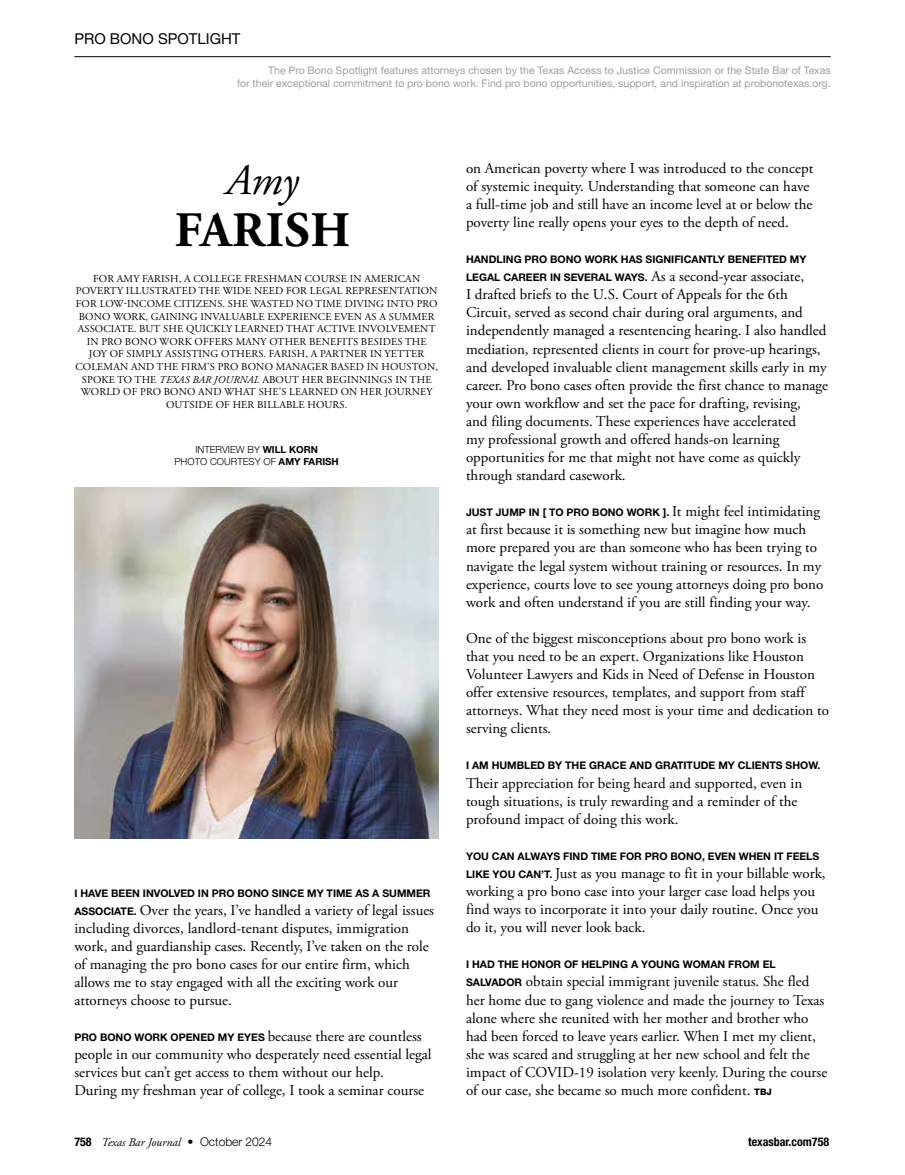
<style>
.page{position:relative;width:905px;height:1175px;background:#fff}
.page>*{position:absolute;margin:0;border:0;box-sizing:border-box;transform-origin:0 0}
.t1{font:700 49.5px "Adobe Garamond Pro";letter-spacing:.015em;color:#000}
.t2{font:italic 43.5px "Adobe Garamond Pro";color:#000}
.t3{font:15px/18px "Adobe Garamond Pro";color:#000}
.t4{font:15px "Helvetica Neue LT Pro";color:#000}
.t5{font:italic 12px "Adobe Garamond Pro";color:#000}
.t6{font:700 condensed 12px "Helvetica Neue LT Pro";color:#000}
.t7{font:10.5px/12.6px "Adobe Garamond Pro";letter-spacing:.015em;color:#000;text-align:center}
.t8{font:700 10.5px/18px "Helvetica Neue LT Pro";color:#000}
.t9{font:10.5px/12.6px "Helvetica Neue LT Pro";color:#9d9fa2;text-align:right}
.t10{font:300 9.75px/11.7px "Helvetica Neue LT Pro";color:#000;text-align:center}
.s1{font-style:italic}
.s2{font-weight:700}
.s3{font-family:"Helvetica Neue LT Pro";font-weight:700;font-size:10.5px}
.s4{font-family:"Adobe Garamond Pro";font-weight:400;font-size:15px}
.s5{font-family:"Helvetica Neue LT Pro";font-weight:800;font-size:9px}
.s6{font-family:"Helvetica Neue LT Pro";font-weight:700;font-style:normal;font-stretch:condensed}
.s7{font-family:"Helvetica Neue LT Pro";font-weight:300;font-style:normal}
</style>
<div class="page">
<hr style="left:74px;top:56px;width:756px;height:1px;background:#000">
<img style="left:74px;top:488px;width:365px;height:350px">
<p class="t4" style="left:74px;top:29px;width:168px">PRO BONO SPOTLIGHT</p>
<p class="t9" style="left:237px;top:64px;width:595px">The Pro Bono Spotlight features attorneys chosen by the Texas Access to Justice Commission or the State Bar of Texas<br>for their exceptional commitment to pro bono work. Find pro bono opportunities, support, and inspiration at probonotexas.org.</p>
<h2 class="t2" style="left:226px;top:154px;width:74px">Amy</h2>
<h1 class="t1" style="left:175px;top:202px;width:177px">FARISH</h1>
<p class="t7" style="left:75px;top:272px;width:364px">FOR AMY FARISH, A COLLEGE FRESHMAN COURSE IN AMERICAN POVERTY ILLUSTRATED THE WIDE NEED FOR LEGAL REPRESENTATION FOR LOW-INCOME CITIZENS. SHE WASTED NO TIME DIVING INTO PRO BONO WORK, GAINING INVALUABLE EXPERIENCE EVEN AS A SUMMER ASSOCIATE. BUT SHE QUICKLY LEARNED THAT ACTIVE INVOLVEMENT IN PRO BONO WORK OFFERS MANY OTHER BENEFITS BESIDES THE<br>JOY OF SIMPLY ASSISTING OTHERS. FARISH, A PARTNER IN YETTER COLEMAN AND THE FIRM’S PRO BONO MANAGER BASED IN HOUSTON, SPOKE TO THE <span class="s1">TEXAS BAR JOURNAL</span> ABOUT HER BEGINNINGS IN THE WORLD OF PRO BONO AND WHAT SHE’S LEARNED ON HER JOURNEY OUTSIDE OF HER BILLABLE HOURS.</p>
<p class="t10" style="left:174px;top:443px;width:166px">INTERVIEW BY <span class="s2">WILL KORN<br></span>PHOTO COURTESY OF <span class="s2">AMY FARISH</span></p>
<p class="t8" style="left:74px;top:884px;width:357px">I HAVE BEEN INVOLVED IN PRO BONO SINCE MY TIME AS A SUMMER</p>
<p class="t3" style="left:74px;top:901px;width:361px"><span class="s3">ASSOCIATE.</span> Over the years, I’ve handled a variety of legal issues including divorces, landlord-tenant disputes, immigration work, and guardianship cases. Recently, I’ve taken on the role of managing the pro bono cases for our entire firm, which allows me to stay engaged with all the exciting work our attorneys choose to pursue.</p>
<p class="t3" style="left:74px;top:1027px;width:359px"><span class="s3">PRO BONO WORK OPENED MY EYES</span> because there are countless people in our community who desperately need essential legal services but can’t get access to them without our help.<br>During my freshman year of college, I took a seminar course</p>
<p class="t3" style="left:466px;top:160px;width:349px">on American poverty where I was introduced to the concept of systemic inequity. Understanding that someone can have a full-time job and still have an income level at or below the poverty line really opens your eyes to the depth of need.</p>
<p class="t8" style="left:466px;top:250px;width:342px">HANDLING PRO BONO WORK HAS SIGNIFICANTLY BENEFITED MY<br>LEGAL CAREER IN SEVERAL WAYS. <span class="s4">As a second-year associate,</span></p>
<p class="t3" style="left:466px;top:286px;width:364px">I drafted briefs to the U.S. Court of Appeals for the 6th Circuit, served as second chair during oral arguments, and independently managed a resentencing hearing. I also handled mediation, represented clients in court for prove-up hearings, and developed invaluable client management skills early in my career. Pro bono cases often provide the first chance to manage your own workflow and set the pace for drafting, revising,<br>and filing documents. These experiences have accelerated<br>my professional growth and offered hands-on learning opportunities for me that might not have come as quickly through standard casework.</p>
<p class="t8" style="left:466px;top:503px;width:355px">JUST JUMP IN [ TO PRO BONO WORK ]. <span class="s4">It might feel intimidating</span></p>
<p class="t3" style="left:466px;top:521px;width:359px">at first because it is something new but imagine how much more prepared you are than someone who has been trying to navigate the legal system without training or resources. In my experience, courts love to see young attorneys doing pro bono work and often understand if you are still finding your way.</p>
<p class="t3" style="left:466px;top:629px;width:364px">One of the biggest misconceptions about pro bono work is that you need to be an expert. Organizations like Houston Volunteer Lawyers and Kids in Need of Defense in Houston offer extensive resources, templates, and support from staff attorneys. What they need most is your time and dedication to serving clients.</p>
<p class="t8" style="left:466px;top:756px;width:356px">I AM HUMBLED BY THE GRACE AND GRATITUDE MY CLIENTS SHOW.</p>
<p class="t3" style="left:466px;top:774px;width:338px">Their appreciation for being heard and supported, even in tough situations, is truly rewarding and a reminder of the profound impact of doing this work.</p>
<p class="t8" style="left:466px;top:847px;width:355px">YOU CAN ALWAYS FIND TIME FOR PRO BONO, EVEN WHEN IT FEELS</p>
<p class="t3" style="left:466px;top:864px;width:361px"><span class="s3">LIKE YOU CAN’T.</span> Just as you manage to fit in your billable work, working a pro bono case into your larger case load helps you find ways to incorporate it into your daily routine. Once you do it, you will never look back.</p>
<p class="t8" style="left:466px;top:955px;width:311px">I HAD THE HONOR OF HELPING A YOUNG WOMAN FROM EL</p>
<p class="t3" style="left:466px;top:973px;width:363px"><span class="s3">SALVADOR</span> obtain special immigrant juvenile status. She fled her home due to gang violence and made the journey to Texas alone where she reunited with her mother and brother who had been forced to leave years earlier. When I met my client, she was scared and struggling at her new school and felt the impact of COVID-19 isolation very keenly. During the course of our case, she became so much more confident. <span class="s5">TBJ</span></p>
<p class="t5" style="left:74px;top:1134px;width:199px"><span class="s6">758</span> Texas Bar Journal <span class="s7">• October 2024</span></p>
<p class="t6" style="left:748px;top:1134px;width:83px">texasbar.com758</p>
</div>
